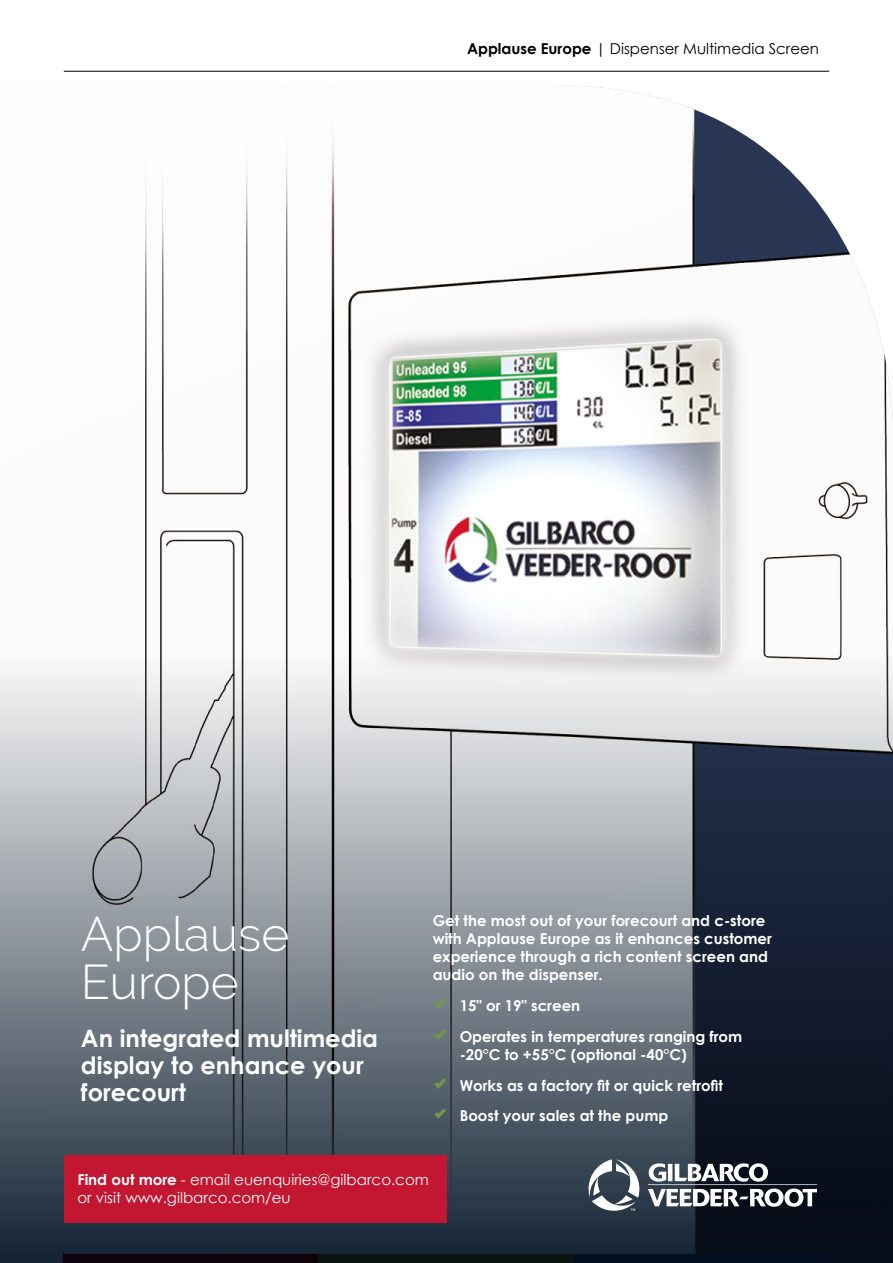
<style>
.page{position:relative;width:893px;height:1263px;background:#fff}
.page>*{position:absolute;margin:0;border:0;box-sizing:border-box;transform-origin:0 0}
.t1{font:300 48px/48px "Raleway";color:#fff}
.t2{font:700 24px/27px "Century Gothic";color:#fff}
.t3{font:700 15px/18px "Century Gothic";color:#fff}
.t4{font:15px/18px "Century Gothic";color:#fff}
.t5{font:15px "Century Gothic";color:#000}
.s1{font-weight:700}
</style>
<div class="page">
<img style="left:145px;top:85px;width:748px;height:570px">
<hr style="left:64px;top:71px;width:765px;height:1px;background:#000">
<svg style="left:0;top:655px;width:893px;height:608px;background:#777e87"></svg>
<svg style="left:589px;top:1159px;width:228px;height:52px"></svg>
<div style="left:64px;top:1155px;width:382px;height:68px;background:#c21631"></div>
<svg style="left:434px;top:998px;width:12px;height:10px"></svg>
<svg style="left:434px;top:1029px;width:12px;height:10px"></svg>
<svg style="left:434px;top:1078px;width:12px;height:10px"></svg>
<svg style="left:434px;top:1109px;width:12px;height:10px"></svg>
<p class="t5" style="left:467px;top:38px;width:354px"><span class="s1">Applause Europe</span> | Dispenser Multimedia Screen</p>
<h1 class="t1" style="left:81px;top:910px;width:210px">Applause<br>Europe</h1>
<h2 class="t2" style="left:81px;top:1024px;width:299px">An integrated multimedia display to enhance your forecourt</h2>
<p class="t3" style="left:433px;top:911px;width:341px">Get the most out of your forecourt and c-store with Applause Europe as it enhances customer experience through a rich content screen and audio on the dispenser.</p>
<p class="t3" style="left:460px;top:989px;width:284px;line-height:30.8px">15" or 19" screen<br>Operates in temperatures ranging from</p>
<p class="t3" style="left:460px;top:1038px;width:265px;line-height:30.8px">-20°C to +55°C (optional -40°C)<br>Works as a factory fit or quick retrofit<br>Boost your sales at the pump</p>
<p class="t4" style="left:77px;top:1170px;width:353px"><span class="s1">Find out more</span> - email euenquiries@gilbarco.com or visit www.gilbarco.com/eu</p>
</div>
